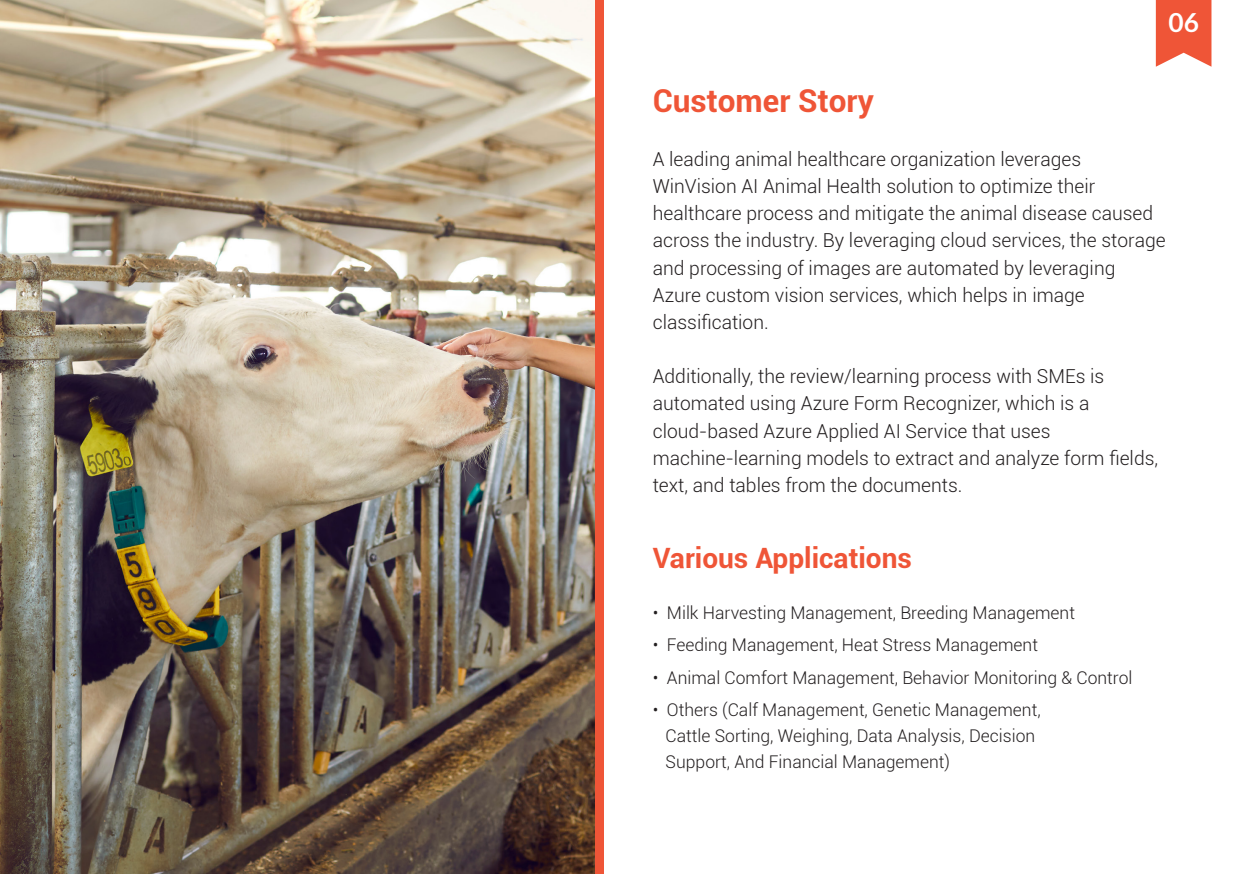
<style>
.page{position:relative;width:1241px;height:874px;background:#fff}
.page>*{position:absolute;margin:0;border:0;box-sizing:border-box;transform-origin:0 0}
.t1{font:700 31.5px "Roboto";color:#ef5537}
.t2{font:700 28px "Roboto";color:#ef5537}
.t3{font:700 26.25px "Lato";color:#fff}
.t4{font:300 19.25px/27.1px "Roboto";color:#231f20}
.t5{font:300 17.5px/25.7px "Roboto";color:#231f20}
</style>
<div class="page">
<svg style="left:1155px;top:0;width:56px;height:67px;background:#f0694f"></svg>
<img style="left:0;top:0;width:594px;height:873px">
<h3 class="t3" style="left:1168px;top:8px;width:32px">06</h3>
<h1 class="t1" style="left:652px;top:78px;width:223px">Customer Story</h1>
<p class="t4" style="left:652px;top:145px;width:514px">A leading animal healthcare organization leverages WinVision AI Animal Health solution to optimize their healthcare process and mitigate the animal disease caused across the industry. By leveraging cloud services, the storage and processing of images are automated by leveraging Azure custom vision services, which helps in image classification.</p>
<p class="t4" style="left:652px;top:362px;width:507px">Additionally, the review/learning process with SMEs is automated using Azure Form Recognizer, which is a cloud-based Azure Applied AI Service that uses machine-learning models to extract and analyze form fields, text, and tables from the documents.</p>
<h2 class="t2" style="left:652px;top:537px;width:261px">Various Applications</h2>
<p class="t5" style="left:652px;top:599px;width:423px">• Milk Harvesting Management, Breeding Management</p>
<p class="t5" style="left:652px;top:631px;width:386px">• Feeding Management, Heat Stress Management</p>
<p class="t5" style="left:652px;top:663px;width:481px">• Animal Comfort Management, Behavior Monitoring &amp; Control</p>
<p class="t5" style="left:665px;top:696px;width:376px;text-indent:-13px">• Others (Calf Management, Genetic Management,<br>Cattle Sorting, Weighing, Data Analysis, Decision<br>Support, And Financial Management)</p>
</div>
